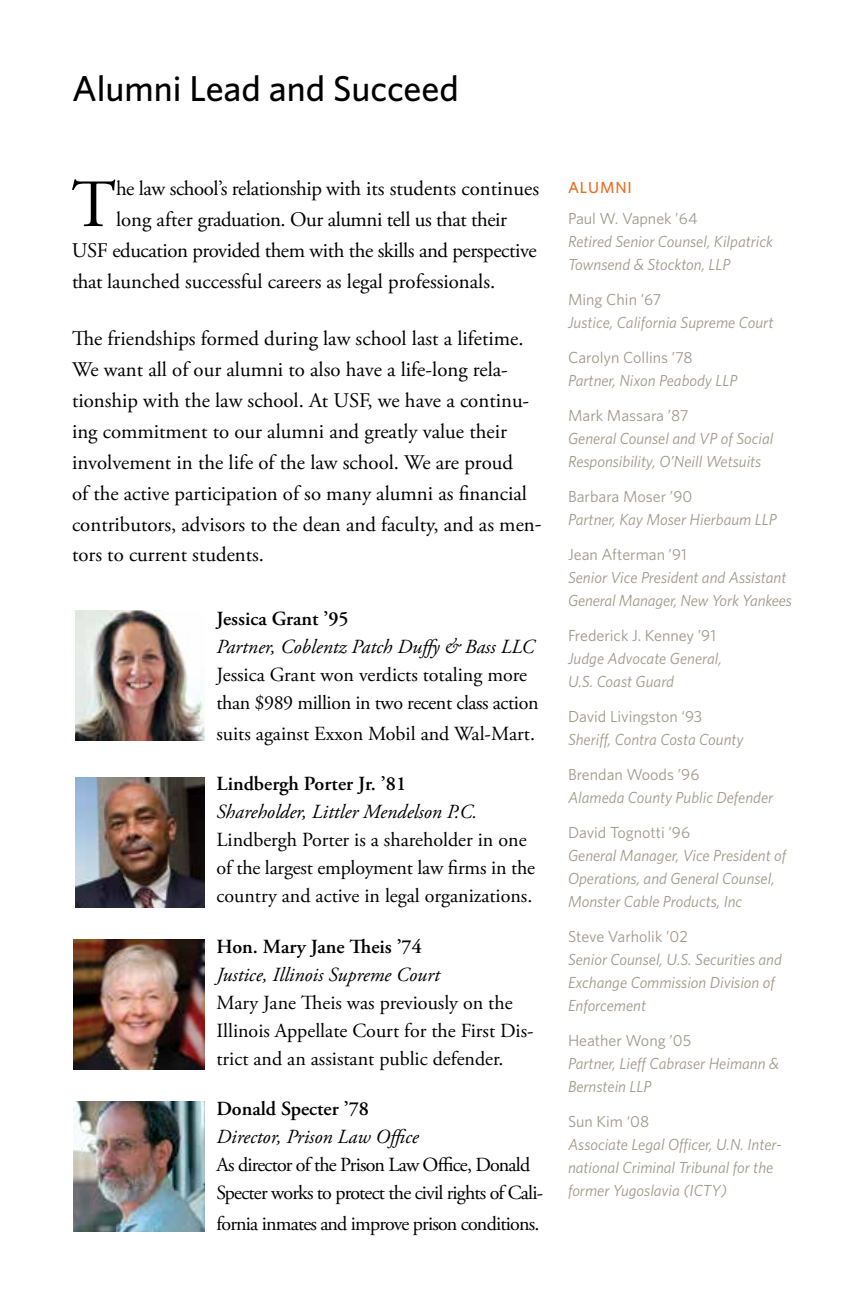
<style>
.page{position:relative;width:864px;height:1296px;background:#fff}
.page>*{position:absolute;margin:0;border:0;box-sizing:border-box;transform-origin:0 0}
.t1{font:67.4px "Adobe Garamond Pro";color:#000}
.t2{font:500 36px "Whitney";color:#000}
.t3{font:20.8px/30.8px "Adobe Garamond Pro";color:#000}
.t4{font:20.8px "Adobe Garamond Pro";letter-spacing:-.02em;color:#000}
.t5{font:20px/28px "Adobe Garamond Pro";color:#000}
.t6{font:20px/28px "Adobe Garamond Pro";letter-spacing:-.04em;color:#000}
.t7{font:italic 20px "Adobe Garamond Pro";color:#000}
.t8{font:600 20px "Adobe Garamond Pro";color:#000}
.t9{font:20px/28px "Adobe Garamond Pro";letter-spacing:-.02em;color:#000}
.t10{font:italic 16px/23px "Whitney";color:#a2988a}
.t11{font:16px "Whitney";color:#a2988a}
.t12{font:500 16px "Whitney";color:#e86d1f}
</style>
<div class="page">
<img style="left:75px;top:611px;width:129px;height:129px">
<img style="left:75px;top:778px;width:129px;height:129px">
<img style="left:73px;top:940px;width:131px;height:129px">
<img style="left:73px;top:1102px;width:131px;height:129px">
<h2 class="t2" style="left:72px;top:67px;width:388px">Alumni Lead and Succeed</h2>
<h1 class="t1" style="left:72px;top:164px;width:46px">T</h1>
<h3 class="t4" style="left:116px;top:176px;width:425px">he law school’s relationship with its students continues</h3>
<h3 class="t4" style="left:116px;top:207px;width:393px">long after graduation. Our alumni tell us that their</h3>
<h3 class="t4" style="left:72px;top:238px;width:466px">USF education provided them with the skills and perspective</h3>
<h3 class="t3" style="left:72px;top:267px;width:425px">that launched successful careers as legal professionals.</h3>
<p class="t3" style="left:72px;top:324px;width:471px">The friendships formed during law school last a lifetime.<br>We want all of our alumni to also have a life-long rela&shy;tionship with the law school. At USF, we have a continu&shy;ing commitment to our alumni and greatly value their involvement in the life of the law school. We are proud<br>of the active participation of so many alumni as financial contributors, advisors to the dean and faculty, and as men&shy;tors to current students.</p>
<p class="t8" style="left:216px;top:607px;width:134px">Jessica Grant ’95</p>
<p class="t7" style="left:216px;top:635px;width:320px">Partner, Coblentz Patch Duffy &amp; Bass LLC</p>
<p class="t9" style="left:216px;top:661px;width:324px">Jessica Grant won verdicts totaling more than $989 million in two recent class action</p>
<p class="t5" style="left:216px;top:720px;width:320px">suits against Exxon Mobil and Wal-Mart.</p>
<p class="t8" style="left:216px;top:772px;width:191px">Lindbergh Porter Jr. ’81</p>
<p class="t7" style="left:216px;top:800px;width:262px">Shareholder, Littler Mendelson P.C.</p>
<p class="t5" style="left:216px;top:827px;width:320px">Lindbergh Porter is a shareholder in one of the largest employment law firms in the country and active in legal organizations.</p>
<p class="t8" style="left:216px;top:935px;width:207px">Hon. Mary Jane Theis ’74</p>
<p class="t7" style="left:216px;top:962px;width:225px">Justice, Illinois Supreme Court</p>
<p class="t5" style="left:216px;top:989px;width:319px">Mary Jane Theis was previously on the<br>Illinois Appellate Court for the First Dis&shy;trict and an assistant public defender.</p>
<p class="t8" style="left:216px;top:1097px;width:154px">Donald Specter ’78</p>
<p class="t7" style="left:216px;top:1125px;width:204px">Director, Prison Law Office</p>
<p class="t6" style="left:216px;top:1152px;width:328px">As director of the Prison Law Office, Donald<br>Specter works to protect the civil rights of Cali-</p>
<p class="t6" style="left:216px;top:1210px;width:324px">fornia inmates and improve prison conditions.</p>
<p class="t12" style="left:568px;top:178px;width:13px">ALUM</p>
<p class="t12" style="left:615px;top:178px;width:15px">NI</p>
<p class="t11" style="left:568px;top:209px;width:131px">Paul W. Vapnek ’64</p>
<p class="t10" style="left:568px;top:229px;width:207px">Retired Senior Counsel, Kilpatrick<br>Townsend &amp; Stockton, LLP</p>
<p class="t11" style="left:568px;top:290px;width:95px">Ming Chin ’67</p>
<p class="t10" style="left:568px;top:310px;width:207px">Justice, California Supreme Court</p>
<p class="t11" style="left:568px;top:348px;width:126px">Carolyn Collins ’78</p>
<p class="t10" style="left:568px;top:368px;width:171px">Partner, Nixon Peabody LLP</p>
<p class="t11" style="left:568px;top:406px;width:122px">Mark Massara ’87</p>
<p class="t10" style="left:568px;top:426px;width:207px">General Counsel and VP of Social<br>Responsibility, O’Neill Wetsuits</p>
<p class="t11" style="left:568px;top:487px;width:126px">Barbara Moser ’90</p>
<p class="t10" style="left:568px;top:507px;width:210px">Partner, Kay Moser Hierbaum LLP</p>
<p class="t11" style="left:568px;top:545px;width:120px">Jean Afterman ’91</p>
<p class="t10" style="left:568px;top:565px;width:226px">Senior Vice President and Assistant<br>General Manager, New York Yankees</p>
<p class="t11" style="left:568px;top:626px;width:150px">Frederick J. Kenney ’91</p>
<p class="t10" style="left:568px;top:646px;width:155px">Judge Advocate General,<br>U.S. Coast Guard</p>
<p class="t11" style="left:568px;top:707px;width:136px">David Livingston ‘93</p>
<p class="t10" style="left:568px;top:727px;width:177px">Sheriff, Contra Costa County</p>
<p class="t11" style="left:568px;top:765px;width:133px">Brendan Woods ’96</p>
<p class="t10" style="left:568px;top:785px;width:207px">Alameda County Public Defender</p>
<p class="t11" style="left:568px;top:823px;width:124px">David Tognotti ’96</p>
<p class="t10" style="left:568px;top:843px;width:220px">General Manager, Vice President of<br>Operations, and General Counsel,<br>Monster Cable Products, Inc</p>
<p class="t11" style="left:568px;top:927px;width:121px">Steve Varholik ’02</p>
<p class="t10" style="left:568px;top:947px;width:215px">Senior Counsel, U.S. Securities and<br>Exchange Commission Division of<br>Enforcement</p>
<p class="t11" style="left:568px;top:1031px;width:125px">Heather Wong ’05</p>
<p class="t10" style="left:568px;top:1051px;width:213px">Partner, Lieff Cabraser Heimann &amp;<br>Bernstein LLP</p>
<p class="t11" style="left:568px;top:1112px;width:83px">Sun Kim ‘08</p>
<p class="t10" style="left:568px;top:1132px;width:216px">Associate Legal Officer, U.N. Inter&shy;national Criminal Tribunal for the former Yugoslavia (ICTY)</p>
</div>
